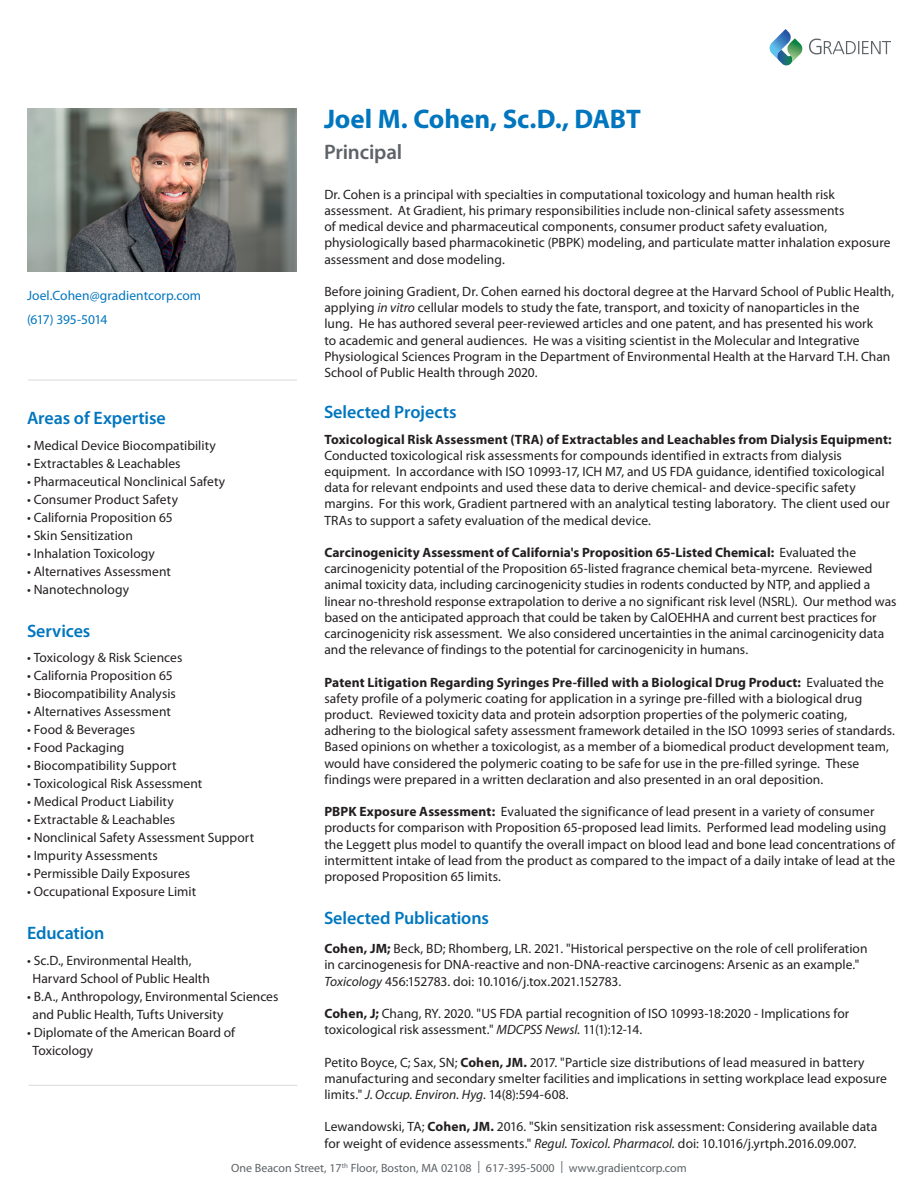
<style>
.page{position:relative;width:918px;height:1188px;background:#fff}
.page>*{position:absolute;margin:0;border:0;box-sizing:border-box;transform-origin:0 0}
.Name_and_credentials{font:700 27px "Myriad Pro";letter-spacing:-.005em;color:#0076be}
.Name_and_credentials-2{font:600 21px "Myriad Pro";letter-spacing:-.01em;color:#5e6367}
.Name_and_credentials-3{font:600 18px "Myriad Pro";letter-spacing:-.005em;color:#0076be}
.Name_and_credentials-4{font:13.5px/16.2px "Myriad Pro";letter-spacing:.005em;color:#231f20}
.Name_and_credentials-5{font:13.5px "Myriad Pro";color:#0076be}
.Name_and_credentials-6{font:13.5px "Myriad Pro";letter-spacing:-.04em;color:#0076be}
.t1{font:12px "Myriad Pro";color:#5e6367}
.s1{font-style:italic}
.s2{font-weight:700}
</style>
<div class="page">
<img style="left:27px;top:108px;width:270px;height:163px">
<hr style="left:28px;top:380px;width:269px;height:1px;background:#5e6367">
<svg style="left:770px;top:29px;width:32px;height:37px"></svg>
<svg style="left:809px;top:39px;width:82px;height:15px"></svg>
<hr style="left:29px;top:1085px;width:268px;height:1px;background:#5e6367">
<p class="Name_and_credentials-5" style="left:27px;top:287px;width:176px">Joel.Cohen@gradientcorp.com</p>
<p class="Name_and_credentials-6" style="left:27px;top:311px;width:82px">(617) 395-5014</p>
<p class="Name_and_credentials-3" style="left:27px;top:406px;width:140px">Areas of Expertise</p>
<p class="Name_and_credentials-4" style="left:27px;top:437px;width:190px">• Medical Device Biocompatibility</p>
<p class="Name_and_credentials-4" style="left:27px;top:455px;width:155px">• Extractables &amp; Leachables</p>
<p class="Name_and_credentials-4" style="left:27px;top:473px;width:200px">• Pharmaceutical Nonclinical Safety</p>
<p class="Name_and_credentials-4" style="left:27px;top:491px;width:153px">• Consumer Product Safety</p>
<p class="Name_and_credentials-4" style="left:27px;top:509px;width:147px">• California Proposition 65</p>
<p class="Name_and_credentials-4" style="left:27px;top:527px;width:107px">• Skin Sensitization</p>
<p class="Name_and_credentials-4" style="left:27px;top:545px;width:129px">• Inhalation Toxicology</p>
<p class="Name_and_credentials-4" style="left:27px;top:563px;width:145px">• Alternatives Assessment</p>
<p class="Name_and_credentials-4" style="left:27px;top:581px;width:104px">• Nanotechnology</p>
<p class="Name_and_credentials-3" style="left:27px;top:620px;width:65px">Services</p>
<p class="Name_and_credentials-4" style="left:27px;top:649px;width:157px">• Toxicology &amp; Risk Sciences</p>
<p class="Name_and_credentials-4" style="left:27px;top:667px;width:147px">• California Proposition 65</p>
<p class="Name_and_credentials-4" style="left:27px;top:685px;width:150px">• Biocompatibility Analysis</p>
<p class="Name_and_credentials-4" style="left:27px;top:703px;width:145px">• Alternatives Assessment</p>
<p class="Name_and_credentials-4" style="left:27px;top:721px;width:110px">• Food &amp; Beverages</p>
<p class="Name_and_credentials-4" style="left:27px;top:739px;width:99px">• Food Packaging</p>
<p class="Name_and_credentials-4" style="left:27px;top:757px;width:151px">• Biocompatibility Support</p>
<p class="Name_and_credentials-4" style="left:27px;top:775px;width:177px">• Toxicological Risk Assessment</p>
<p class="Name_and_credentials-4" style="left:27px;top:793px;width:148px">• Medical Product Liability</p>
<p class="Name_and_credentials-4" style="left:27px;top:811px;width:150px">• Extractable &amp; Leachables</p>
<p class="Name_and_credentials-4" style="left:27px;top:829px;width:229px">• Nonclinical Safety Assessment Support</p>
<p class="Name_and_credentials-4" style="left:27px;top:847px;width:132px">• Impurity Assessments</p>
<p class="Name_and_credentials-4" style="left:27px;top:865px;width:165px">• Permissible Daily Exposures</p>
<p class="Name_and_credentials-4" style="left:27px;top:883px;width:171px">• Occupational Exposure Limit</p>
<p class="Name_and_credentials-3" style="left:27px;top:922px;width:79px">Education</p>
<p class="Name_and_credentials-4" style="left:27px;top:952px;width:166px">• Sc.D., Environmental Health,</p>
<p class="Name_and_credentials-4" style="left:33px;top:970px;width:179px">Harvard School of Public Health</p>
<p class="Name_and_credentials-4" style="left:27px;top:988px;width:253px">• B.A., Anthropology, Environmental Sciences</p>
<p class="Name_and_credentials-4" style="left:33px;top:1006px;width:193px">and Public Health, Tufts University</p>
<p class="Name_and_credentials-4" style="left:27px;top:1024px;width:210px">• Diplomate of the American Board of</p>
<p class="Name_and_credentials-4" style="left:33px;top:1042px;width:62px">Toxicology</p>
<p class="Name_and_credentials" style="left:324px;top:102px;width:318px">Joel M. Cohen, Sc.D., DABT</p>
<p class="Name_and_credentials-2" style="left:324px;top:139px;width:80px">Principal</p>
<p class="Name_and_credentials-4" style="left:324px;top:186px;width:568px">Dr. Cohen is a principal with specialties in computational toxicology and human health risk assessment. At Gradient, his primary responsibilities include non-clinical safety assessments<br>of medical device and pharmaceutical components, consumer product safety evaluation, physiologically based pharmacokinetic (PBPK) modeling, and particulate matter inhalation exposure assessment and dose modeling.</p>
<p class="Name_and_credentials-4" style="left:324px;top:283px;width:571px">Before joining Gradient, Dr. Cohen earned his doctoral degree at the Harvard School of Public Health, applying <span class="s1">in vitro</span> cellular models to study the fate, transport, and toxicity of nanoparticles in the<br>lung. He has authored several peer-reviewed articles and one patent, and has presented his work<br>to academic and general audiences. He was a visiting scientist in the Molecular and Integrative Physiological Sciences Program in the Department of Environmental Health at the Harvard T.H. Chan School of Public Health through 2020.</p>
<p class="Name_and_credentials-3" style="left:324px;top:400px;width:134px">Selected Projects</p>
<p class="Name_and_credentials-4" style="left:324px;top:431px;width:569px"><span class="s2">Toxicological Risk Assessment (TRA) of Extractables and Leachables from Dialysis Equipment:<br></span>Conducted toxicological risk assessments for compounds identified in extracts from dialysis equipment. In accordance with ISO 10993-17, ICH M7, and US FDA guidance, identified toxicological data for relevant endpoints and used these data to derive chemical- and device-specific safety</p>
<p class="Name_and_credentials-4" style="left:324px;top:495px;width:567px">margins. For this work, Gradient partnered with an analytical testing laboratory. The client used our<br>TRAs to support a safety evaluation of the medical device.</p>
<p class="Name_and_credentials-4" style="left:324px;top:544px;width:550px"><span class="s2">Carcinogenicity Assessment of California's Proposition 65-Listed Chemical:</span> Evaluated the carcinogenicity potential of the Proposition 65-listed fragrance chemical beta-myrcene. Reviewed animal toxicity data, including carcinogenicity studies in rodents conducted by NTP, and applied a</p>
<p class="Name_and_credentials-4" style="left:324px;top:593px;width:574px">linear no-threshold response extrapolation to derive a no significant risk level (NSRL). Our method was based on the anticipated approach that could be taken by CalOEHHA and current best practices for carcinogenicity risk assessment. We also considered uncertainties in the animal carcinogenicity data</p>
<p class="Name_and_credentials-4" style="left:324px;top:641px;width:425px">and the relevance of findings to the potential for carcinogenicity in humans.</p>
<p class="Name_and_credentials-4" style="left:324px;top:674px;width:561px"><span class="s2">Patent Litigation Regarding Syringes Pre-filled with a Biological Drug Product:</span> Evaluated the safety profile of a polymeric coating for application in a syringe pre-filled with a biological drug product. Reviewed toxicity data and protein adsorption properties of the polymeric coating,</p>
<p class="Name_and_credentials-4" style="left:324px;top:722px;width:572px">adhering to the biological safety assessment framework detailed in the ISO 10993 series of standards.<br>Based opinions on whether a toxicologist, as a member of a biomedical product development team, would have considered the polymeric coating to be safe for use in the pre-filled syringe. These</p>
<p class="Name_and_credentials-4" style="left:324px;top:771px;width:500px">findings were prepared in a written declaration and also presented in an oral deposition.</p>
<p class="Name_and_credentials-4" style="left:324px;top:803px;width:572px"><span class="s2">PBPK Exposure Assessment:</span> Evaluated the significance of lead present in a variety of consumer products for comparison with Proposition 65-proposed lead limits. Performed lead modeling using the Leggett plus model to quantify the overall impact on blood lead and bone lead concentrations of intermittent intake of lead from the product as compared to the impact of a daily intake of lead at the proposed Proposition 65 limits.</p>
<p class="Name_and_credentials-3" style="left:324px;top:907px;width:167px">Selected Publications</p>
<p class="Name_and_credentials-4" style="left:324px;top:940px;width:545px"><span class="s2">Cohen, JM;</span> Beck, BD; Rhomberg, LR. 2021. "Historical perspective on the role of cell proliferation in carcinogenesis for DNA-reactive and non-DNA-reactive carcinogens: Arsenic as an example."<br><span class="s1">Toxicology</span> 456:152783. doi: 10.1016/j.tox.2021.152783.</p>
<p class="Name_and_credentials-4" style="left:324px;top:1005px;width:526px"><span class="s2">Cohen, J;</span> Chang, RY. 2020. "US FDA partial recognition of ISO 10993-18:2020 - Implications for toxicological risk assessment." <span class="s1">MDCPSS Newsl.</span> 11(1):12-14.</p>
<p class="Name_and_credentials-4" style="left:324px;top:1054px;width:564px">Petito Boyce, C; Sax, SN; <span class="s2">Cohen, JM.</span> 2017. "Particle size distributions of lead measured in battery manufacturing and secondary smelter facilities and implications in setting workplace lead exposure limits." <span class="s1">J. Occup. Environ. Hyg.</span> 14(8):594-608.</p>
<p class="Name_and_credentials-4" style="left:324px;top:1119px;width:554px">Lewandowski, TA; <span class="s2">Cohen, JM.</span> 2016. "Skin sensitization risk assessment: Considering available data for weight of evidence assessments." <span class="s1">Regul. Toxicol. Pharmacol.</span> doi: 10.1016/j.yrtph.2016.09.007.</p>
<p class="t1" style="left:231px;top:1160px;width:457px">One Beacon Street, 17<sup>th</sup> Floor, Boston, MA 02108 | 617-395-5000 | www.gradientcorp.com</p>
</div>
